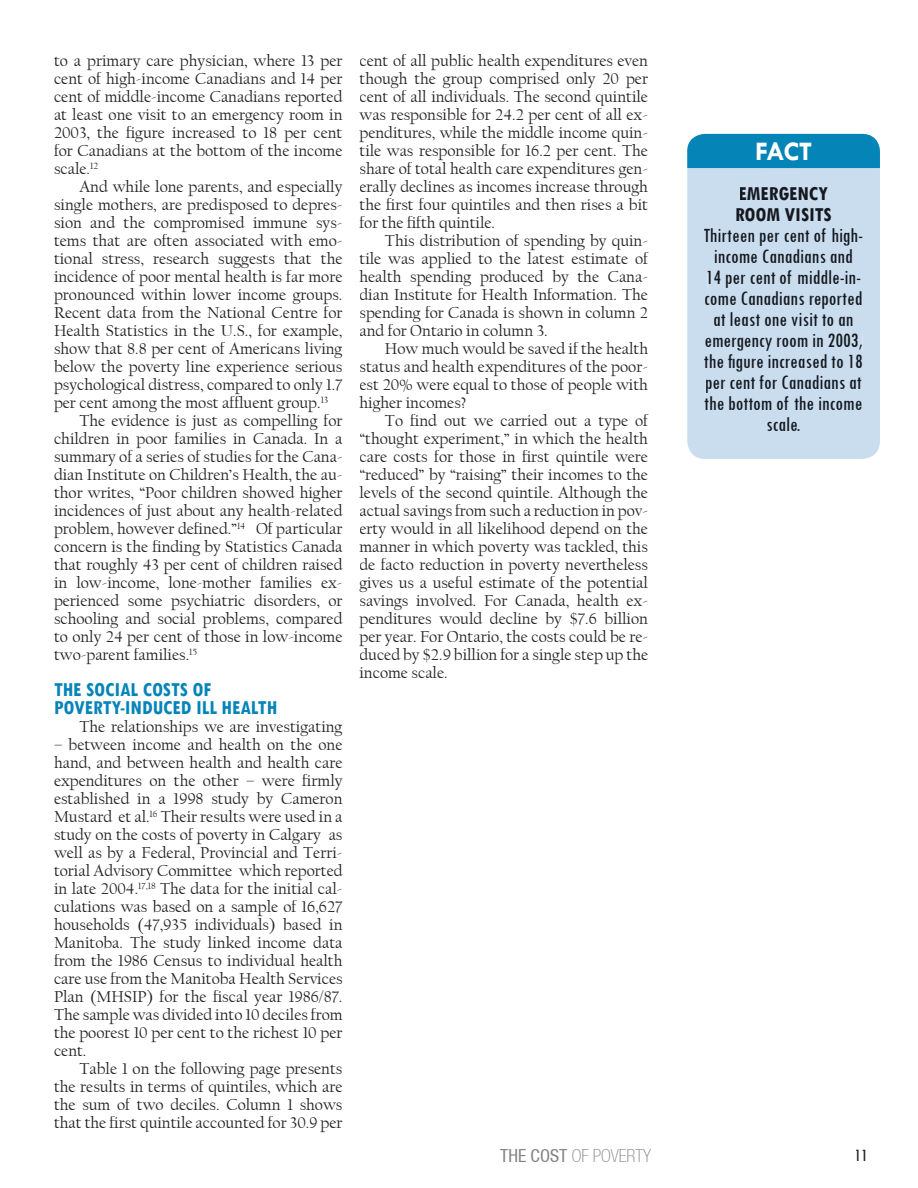
<style>
.page{position:relative;width:918px;height:1188px;background:#fff}
.page>*{position:absolute;margin:0;border:0;box-sizing:border-box;transform-origin:0 0}
.t1{font:700 27px "Tw Cen";color:#fff}
.t2{font:condensed 21px/21px "Tw Cen";color:#15181f;text-align:center}
.t3{font:700 condensed 21px/18px "Tw Cen";color:#0584b8}
.t4{font:700 condensed 21px/21px "Tw Cen";color:#15181f}
.t5{font:100 condensed 18px "Helvetica 37";color:#808285}
.t6{font:condensed 18px "Tw Cen";color:#231f20}
.t7{font:16.5px/18px "Californian FB";color:#231f20;text-align:justify}
.s1{font-family:"Helvetica 57";font-weight:400}
</style>
<div class="page">
<div style="left:687px;top:168px;width:193px;height:291px;background:#c9ddee"></div>
<div style="left:687px;top:134px;width:193px;height:34px;background:#0584b8"></div>
<div style="left:740px;top:187px;width:88px;height:13px;background:#c9ddee"></div>
<div style="left:737px;top:208px;width:94px;height:13px;background:#c9ddee"></div>
<div style="left:704px;top:228px;width:50px;height:14px;background:#c9ddee"></div>
<div style="left:755px;top:228px;width:108px;height:18px;background:#c9ddee"></div>
<div style="left:715px;top:249px;width:138px;height:14px;background:#c9ddee"></div>
<div style="left:708px;top:270px;width:152px;height:18px;background:#c9ddee"></div>
<div style="left:705px;top:291px;width:157px;height:18px;background:#c9ddee"></div>
<div style="left:714px;top:312px;width:139px;height:14px;background:#c9ddee"></div>
<div style="left:706px;top:333px;width:156px;height:18px;background:#c9ddee"></div>
<div style="left:704px;top:354px;width:159px;height:18px;background:#c9ddee"></div>
<div style="left:706px;top:375px;width:156px;height:18px;background:#c9ddee"></div>
<div style="left:705px;top:396px;width:157px;height:14px;background:#c9ddee"></div>
<div style="left:768px;top:417px;width:32px;height:14px;background:#c9ddee"></div>
<p class="t7" style="left:54px;top:52px;width:290px">to a primary care physician, where 13 per cent of high-income Canadians and 14 per cent of middle-income Canadians reported at least one visit to an emergency room in 2003, the figure increased to 18 per cent for Canadians at the bottom of the income scale.<sup>12</sup></p>
<p class="t7" style="left:79px;top:178px;width:264px">And while lone parents, and especially</p>
<p class="t7" style="left:54px;top:196px;width:290px">single mothers, are predisposed to depres-</p>
<p class="t7" style="left:54px;top:214px;width:290px">sion and the compromised immune sys-</p>
<p class="t7" style="left:54px;top:232px;width:290px">tems that are often associated with emo-</p>
<p class="t7" style="left:54px;top:250px;width:290px">tional stress, research suggests that the</p>
<p class="t7" style="left:54px;top:268px;width:290px">incidence of poor mental health is far more</p>
<p class="t7" style="left:54px;top:286px;width:290px">pronounced within lower income groups.</p>
<p class="t7" style="left:54px;top:304px;width:290px">Recent data from the National Centre for</p>
<p class="t7" style="left:54px;top:322px;width:290px">Health Statistics in the U.S., for example,</p>
<p class="t7" style="left:54px;top:340px;width:290px">show that 8.8 per cent of Americans living</p>
<p class="t7" style="left:54px;top:358px;width:290px">below the poverty line experience serious</p>
<p class="t7" style="left:54px;top:376px;width:290px">psychological distress, compared to only 1.7</p>
<p class="t7" style="left:54px;top:394px;width:276px">per cent among the most affluent group.<sup>13</sup></p>
<p class="t7" style="left:79px;top:412px;width:264px">The evidence is just as compelling for</p>
<p class="t7" style="left:54px;top:430px;width:290px">children in poor families in Canada. In a</p>
<p class="t7" style="left:54px;top:448px;width:290px">summary of a series of studies for the Cana-</p>
<p class="t7" style="left:54px;top:466px;width:290px">dian Institute on Children’s Health, the au-</p>
<p class="t7" style="left:54px;top:484px;width:290px">thor writes, “Poor children showed higher</p>
<p class="t7" style="left:54px;top:502px;width:290px">incidences of just about any health-related</p>
<p class="t7" style="left:54px;top:520px;width:290px">problem, however defined.”<sup>14</sup> Of particular</p>
<p class="t7" style="left:54px;top:538px;width:290px">concern is the finding by Statistics Canada</p>
<p class="t7" style="left:54px;top:556px;width:290px">that roughly 43 per cent of children raised</p>
<p class="t7" style="left:54px;top:574px;width:290px">in low-income, lone-mother families ex-</p>
<p class="t7" style="left:54px;top:592px;width:290px">perienced some psychiatric disorders, or</p>
<p class="t7" style="left:54px;top:610px;width:290px">schooling and social problems, compared</p>
<p class="t7" style="left:54px;top:628px;width:290px">to only 24 per cent of those in low-income</p>
<p class="t7" style="left:54px;top:646px;width:145px">two-parent families.<sup>15</sup></p>
<p class="t3" style="left:54px;top:681px;width:225px">THE SOCIAL COSTS OF<br>POVERTY-INDUCED ILL HEALTH</p>
<p class="t7" style="left:79px;top:718px;width:264px">The relationships we are investigating</p>
<p class="t7" style="left:54px;top:736px;width:290px">– between income and health on the one hand, and between health and health care expenditures on the other – were firmly established in a 1998 study by Cameron Mustard et al.<sup>16</sup> Their results were used in a study on the costs of poverty in Calgary as well as by a Federal, Provincial and Terri&shy;torial Advisory Committee which reported in late 2004.<sup>17,18</sup> The data for the initial cal&shy;culations was based on a sample of 16,627 households (47,935 individuals) based in Manitoba. The study linked income data from the 1986 Census to individual health care use from the Manitoba Health Services Plan (MHSIP) for the fiscal year 1986/87.<br>The sample was divided into 10 deciles from the poorest 10 per cent to the richest 10 per cent.</p>
<p class="t7" style="left:54px;top:1060px;width:290px;text-indent:25px">Table 1 on the following page presents the results in terms of quintiles, which are the sum of two deciles. Column 1 shows that the first quintile accounted for 30.9 per</p>
<p class="t7" style="left:360px;top:52px;width:290px">cent of all public health expenditures even though the group comprised only 20 per cent of all individuals. The second quintile was responsible for 24.2 per cent of all ex&shy;penditures, while the middle income quin&shy;tile was responsible for 16.2 per cent. The share of total health care expenditures gen&shy;erally declines as incomes increase through the first four quintiles and then rises a bit for the fifth quintile.</p>
<p class="t7" style="left:360px;top:232px;width:290px;text-indent:25px">This distribution of spending by quin&shy;tile was applied to the latest estimate of health spending produced by the Cana&shy;dian Institute for Health Information. The spending for Canada is shown in column 2 and for Ontario in column 3.</p>
<p class="t7" style="left:360px;top:340px;width:290px;text-indent:25px">How much would be saved if the health status and health expenditures of the poor&shy;est 20% were equal to those of people with higher incomes?</p>
<p class="t7" style="left:360px;top:412px;width:290px;text-indent:25px">To find out we carried out a type of “thought experiment,” in which the health care costs for those in first quintile were “reduced” by “raising” their incomes to the levels of the second quintile. Although the actual savings from such a reduction in pov&shy;erty would in all likelihood depend on the manner in which poverty was tackled, this de facto reduction in poverty nevertheless gives us a useful estimate of the potential savings involved. For Canada, health ex&shy;penditures would decline by $7.6 billion per year. For Ontario, the costs could be re&shy;duced by $2.9 billion for a single step up the income scale.</p>
<h1 class="t1" style="left:755px;top:137px;width:58px">FACT</h1>
<p class="t4" style="left:735px;top:183px;width:98px">EMERGENCY<br>ROOM VISITS</p>
<p class="t2" style="left:704px;top:225px;width:161px">Thirteen per cent of high&shy;income Canadians and<br>14 per cent of middle-in&shy;come Canadians reported at least one visit to an emergency room in 2003, the figure increased to 18 per cent for Canadians at the bottom of the income scale.</p>
<p class="t5" style="left:500px;top:1149px;width:152px"><span class="s1">THE COST</span> OF POVERTY</p>
<p class="t6" style="left:854px;top:1146px;width:15px">11</p>
</div>
